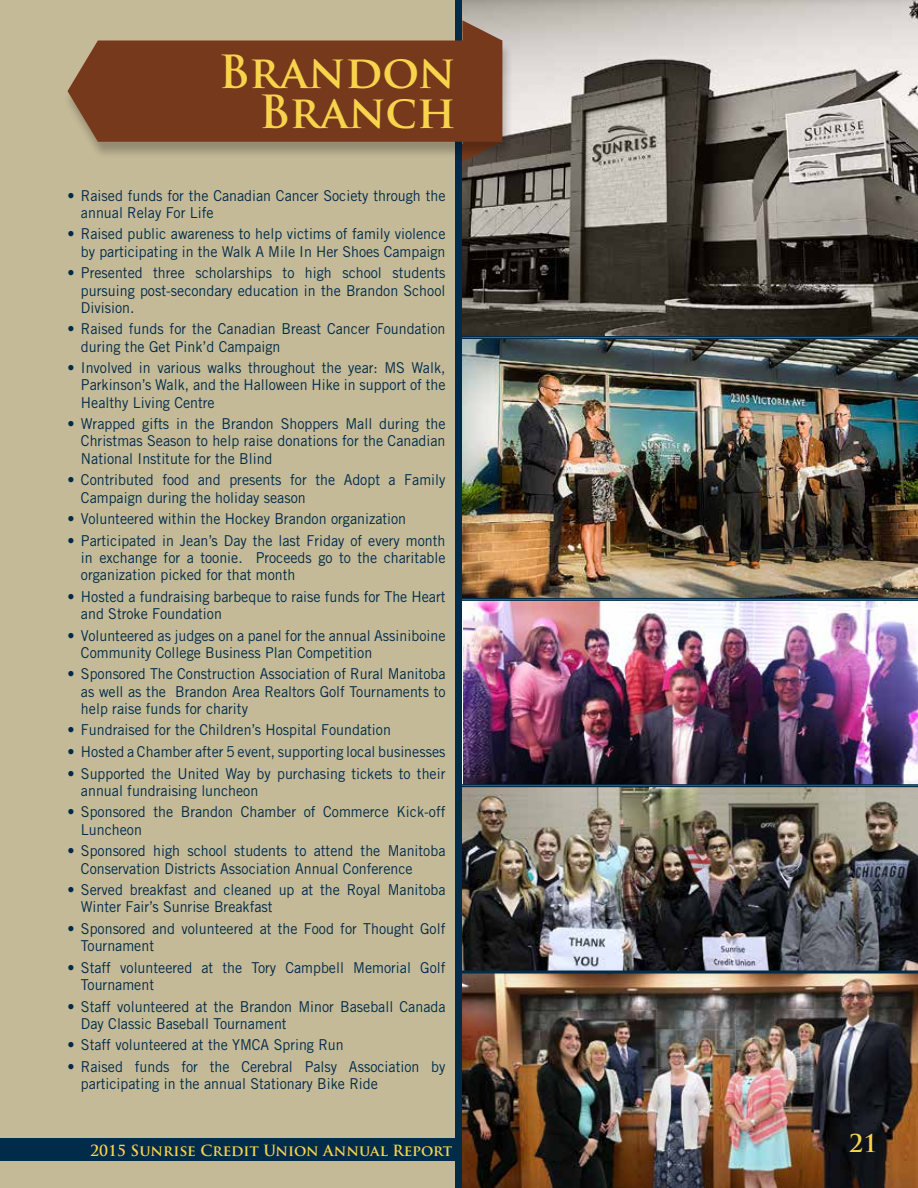
<style>
.page{position:relative;width:918px;height:1188px;background:#fff}
.page>*{position:absolute;margin:0;border:0;box-sizing:border-box;transform-origin:0 0}
.t1{font:700 44.55px/40.5px "Trajan Pro";color:#f8d44c;text-align:right}
.t2{font:700 24px "Trajan Pro";color:#f8d44c}
.t3{font:15px/17.2px "Trade Gothic";color:#002b49;scale:.95 1}
.t4{font:700 15px "Trajan Pro";color:#f8d44c}
</style>
<div class="page">
<div style="left:0;top:0;width:459px;height:1188px;background:#c4ba98"></div>
<img style="left:462px;top:338px;width:456px;height:261px">
<svg style="left:462px;top:0;width:456px;height:338px;background:#7f7a74"></svg>
<img style="left:462px;top:972px;width:456px;height:216px">
<img style="left:462px;top:786px;width:456px;height:186px">
<img style="left:462px;top:599px;width:456px;height:187px">
<div style="left:456px;top:0;width:6px;height:1188px;background:#002b49"></div>
<svg style="left:462px;top:20px;width:40px;height:142px"></svg>
<div style="left:64px;top:41px;width:450px;height:118px;background:#000;opacity:.25"></div>
<div style="left:68px;top:40px;width:434px;height:102px;background:#76391b"></div>
<div style="left:0;top:1138px;width:459px;height:23px;background:#002b49"></div>
<h1 class="t1" style="left:219px;top:52px;width:238px">Brandon<br>Branch</h1>
<p class="t3" style="left:81px;top:186px;width:385px;text-indent:-13px">• Raised funds for the Canadian Cancer Society through the annual Relay For Life</p>
<p class="t3" style="left:68px;top:225px;width:399px;text-align:right">• Raised public awareness to help victims of family violence by participating in the Walk A Mile In Her Shoes Campaign</p>
<p class="t3" style="left:81px;top:264px;width:385px;text-align:justify;text-indent:-13px">• Presented three scholarships to high school students pursuing post-secondary education in the Brandon School Division.</p>
<p class="t3" style="left:81px;top:320px;width:385px;text-indent:-13px">• Raised funds for the Canadian Breast Cancer Foundation during the Get Pink’d Campaign</p>
<p class="t3" style="left:81px;top:359px;width:385px;text-align:justify;text-indent:-13px">• Involved in various walks throughout the year: MS Walk, Parkinson’s Walk, and the Halloween Hike in support of the Healthy Living Centre</p>
<p class="t3" style="left:81px;top:415px;width:385px;text-align:justify;text-indent:-13px">• Wrapped gifts in the Brandon Shoppers Mall during the Christmas Season to help raise donations for the Canadian National Institute for the Blind</p>
<p class="t3" style="left:81px;top:471px;width:385px;text-indent:-13px">• Contributed food and presents for the Adopt a Family<br>Campaign during the holiday season</p>
<p class="t3" style="left:68px;top:510px;width:358px">• Volunteered within the Hockey Brandon organization</p>
<p class="t3" style="left:81px;top:532px;width:385px;text-align:justify;text-indent:-13px">• Participated in Jean’s Day the last Friday of every month in exchange for a toonie. Proceeds go to the charitable organization picked for that month</p>
<p class="t3" style="left:81px;top:588px;width:385px;text-indent:-13px">• Hosted a fundraising barbeque to raise funds for The Heart and Stroke Foundation</p>
<p class="t3" style="left:81px;top:626px;width:385px;text-indent:-13px">• Volunteered as judges on a panel for the annual Assiniboine<br>Community College Business Plan Competition</p>
<p class="t3" style="left:81px;top:665px;width:385px;text-align:justify;text-indent:-13px">• Sponsored The Construction Association of Rural Manitoba as well as the Brandon Area Realtors Golf Tournaments to help raise funds for charity</p>
<p class="t3" style="left:68px;top:721px;width:342px">• Fundraised for the Children’s Hospital Foundation</p>
<p class="t3" style="left:68px;top:743px;width:399px">• Hosted a Chamber after 5 event, supporting local businesses</p>
<p class="t3" style="left:81px;top:764px;width:385px;text-indent:-13px">• Supported the United Way by purchasing tickets to their annual fundraising luncheon</p>
<p class="t3" style="left:81px;top:803px;width:385px;text-indent:-13px">• Sponsored the Brandon Chamber of Commerce Kick-off<br>Luncheon</p>
<p class="t3" style="left:81px;top:842px;width:385px;text-indent:-13px">• Sponsored high school students to attend the Manitoba<br>Conservation Districts Association Annual Conference</p>
<p class="t3" style="left:81px;top:881px;width:385px;text-indent:-13px">• Served breakfast and cleaned up at the Royal Manitoba<br>Winter Fair’s Sunrise Breakfast</p>
<p class="t3" style="left:81px;top:920px;width:385px;text-indent:-13px">• Sponsored and volunteered at the Food for Thought Golf<br>Tournament</p>
<p class="t3" style="left:81px;top:959px;width:385px;text-indent:-13px">• Staff volunteered at the Tory Campbell Memorial Golf<br>Tournament</p>
<p class="t3" style="left:81px;top:997px;width:385px;text-indent:-13px">• Staff volunteered at the Brandon Minor Baseball Canada<br>Day Classic Baseball Tournament</p>
<p class="t3" style="left:68px;top:1036px;width:292px">• Staff volunteered at the YMCA Spring Run</p>
<p class="t3" style="left:81px;top:1058px;width:385px;text-indent:-13px">• Raised funds for the Cerebral Palsy Association by participating in the annual Stationary Bike Ride</p>
<p class="t4" style="left:90px;top:1141px;width:364px">2015 Sunrise Credit Union Annual Report</p>
<h2 class="t2" style="left:849px;top:1128px;width:30px">21</h2>
</div>
